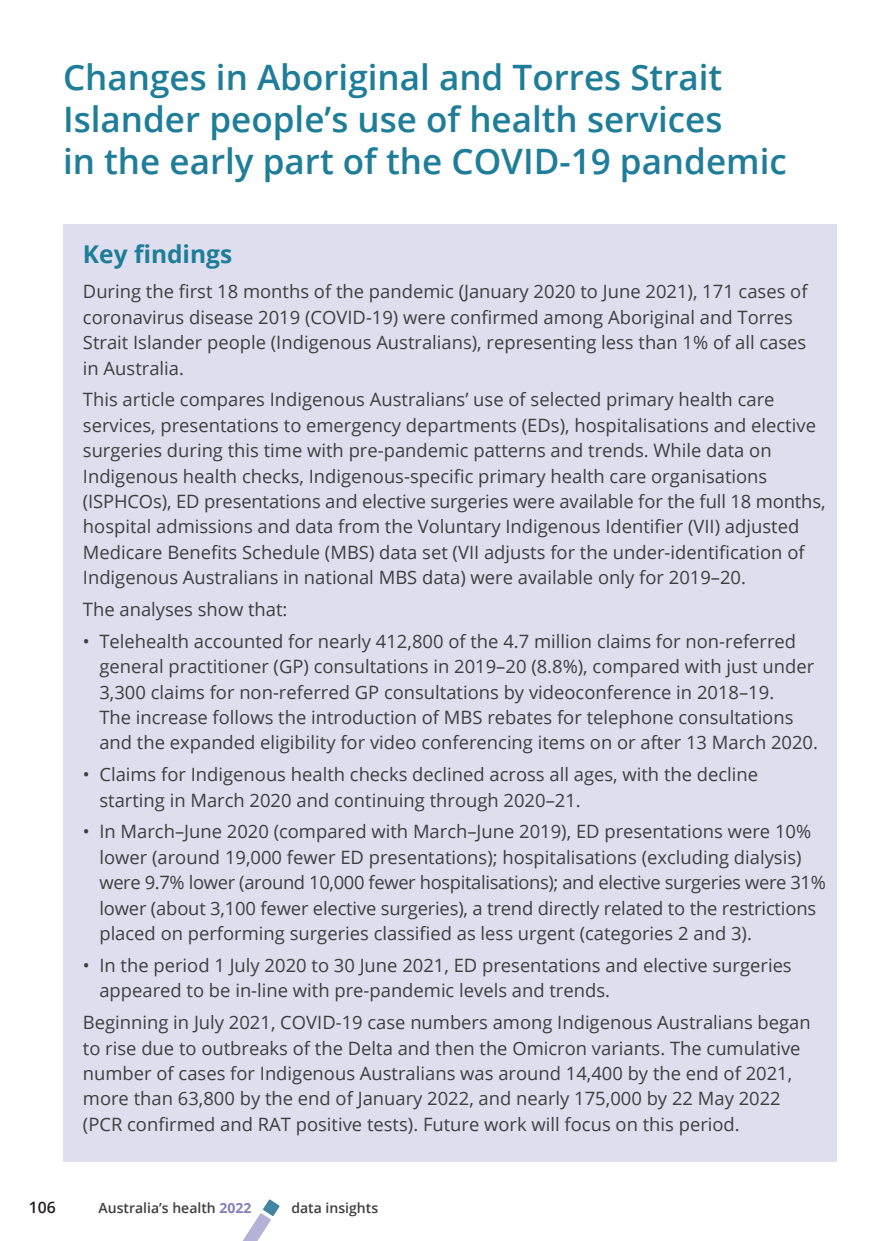
<style>
.page{position:relative;width:874px;height:1241px;background:#fff}
.page>*{position:absolute;margin:0;border:0;box-sizing:border-box;transform-origin:0 0}
.t1{font:600 35px/42px "Open Sans";color:#1e7d98}
.Key_Findings_Head{font:700 24.5px "Open Sans";color:#1e7d98}
.Key_Findings_Body{font:18.38px/25.4px "Open Sans";color:#3e3e3f}
.t2{font:600 15.75px "Open Sans";color:#231f20}
.t3{font:600 14px "Open Sans";color:#3e3e3f}
.s1{font-weight:700;color:#827fbc}
</style>
<div class="page">
<svg style="left:243px;top:1199px;width:36px;height:41px"></svg>
<div style="left:63px;top:224px;width:773px;height:937px;background:#dfdeef"></div>
<h1 class="t1" style="left:63px;top:55px;width:725px">Changes in Aboriginal and Torres Strait<br>Islander people’s use of health services<br>in the early part of the COVID-19 pandemic</h1>
<p class="Key_Findings_Head" style="left:83px;top:237px;width:151px">Key findings</p>
<p class="Key_Findings_Body" style="left:83px;top:278px;width:725px">During the first 18 months of the pandemic (January 2020 to June 2021), 171 cases of coronavirus disease 2019 (COVID-19) were confirmed among Aboriginal and Torres Strait Islander people (Indigenous Australians), representing less than 1% of all cases in Australia.</p>
<p class="Key_Findings_Body" style="left:83px;top:386px;width:743px">This article compares Indigenous Australians’ use of selected primary health care services, presentations to emergency departments (EDs), hospitalisations and elective surgeries during this time with pre-pandemic patterns and trends. While data on Indigenous health checks, Indigenous-specific primary health care organisations (ISPHCOs), ED presentations and elective surgeries were available for the full 18 months, hospital admissions and data from the Voluntary Indigenous Identifier (VII) adjusted Medicare Benefits Schedule (MBS) data set (VII adjusts for the under-identification of Indigenous Australians in national MBS data) were available only for 2019–20.</p>
<p class="Key_Findings_Body" style="left:83px;top:596px;width:206px">The analyses show that:</p>
<p class="Key_Findings_Body" style="left:99px;top:628px;width:719px;text-indent:-16px">• Telehealth accounted for nearly 412,800 of the 4.7 million claims for non-referred general practitioner (GP) consultations in 2019–20 (8.8%), compared with just under 3,300 claims for non-referred GP consultations by videoconference in 2018–19.<br>The increase follows the introduction of MBS rebates for telephone consultations and the expanded eligibility for video conferencing items on or after 13 March 2020.</p>
<p class="Key_Findings_Body" style="left:99px;top:761px;width:660px;text-indent:-16px">• Claims for Indigenous health checks declined across all ages, with the decline starting in March 2020 and continuing through 2020–21.</p>
<p class="Key_Findings_Body" style="left:99px;top:818px;width:727px;text-indent:-16px">• In March–June 2020 (compared with March–June 2019), ED presentations were 10% lower (around 19,000 fewer ED presentations); hospitalisations (excluding dialysis) were 9.7% lower (around 10,000 fewer hospitalisations); and elective surgeries were 31% lower (about 3,100 fewer elective surgeries), a trend directly related to the restrictions placed on performing surgeries classified as less urgent (categories 2 and 3).</p>
<p class="Key_Findings_Body" style="left:99px;top:951px;width:693px;text-indent:-16px">• In the period 1 July 2020 to 30 June 2021, ED presentations and elective surgeries appeared to be in-line with pre-pandemic levels and trends.</p>
<p class="Key_Findings_Body" style="left:83px;top:1009px;width:729px">Beginning in July 2021, COVID-19 case numbers among Indigenous Australians began to rise due to outbreaks of the Delta and then the Omicron variants. The cumulative number of cases for Indigenous Australians was around 14,400 by the end of 2021, more than 63,800 by the end of January 2022, and nearly 175,000 by 22 May 2022 (PCR confirmed and RAT positive tests). Future work will focus on this period.</p>
<p class="t2" style="left:29px;top:1196px;width:28px">106</p>
<p class="t3" style="left:98px;top:1197px;width:154px">Australia’s health <span class="s1">2022</span></p>
<p class="t3" style="left:291px;top:1197px;width:88px">data insights</p>
</div>
